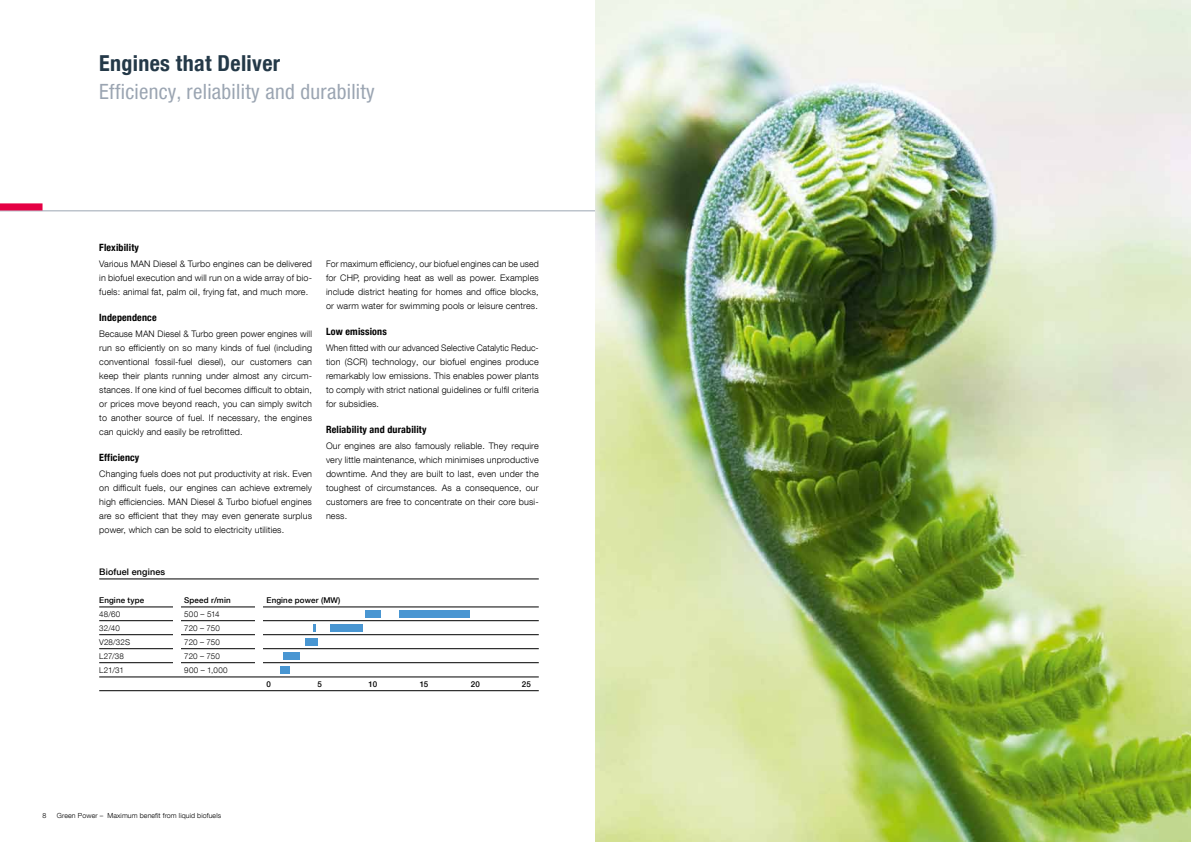
<style>
.page{position:relative;width:1191px;height:842px;background:#fff}
.page>*{position:absolute;margin:0;border:0;box-sizing:border-box;transform-origin:0 0}
.t1{font:22px "MAN Helvetica Neue 77 Bold Cond";letter-spacing:.015em;color:#243948}
.t2{font:21px "MAN Helvetica Neue 57 Cond";letter-spacing:.015em;color:#9ba5b2}
.t3{font:10px "MAN Helvetica Neue 77 Bold Cond";letter-spacing:.015em;color:#000}
.t4{font:300 9px/14px "MAN Helvetica Neue 45";letter-spacing:.015em;color:#000;text-align:justify}
.t5{font:300 9px/14px "MAN Helvetica Neue 45";letter-spacing:.015em;color:#000;text-align:justify;scale:.95 1}
.t6{font:500 9px "MAN Helvetica Neue 65";letter-spacing:.015em;color:#000}
.t7{font:300 8px "MAN Helvetica Neue 45";letter-spacing:.015em;color:#000}
.t8{font:500 8px "MAN Helvetica Neue 65";letter-spacing:.015em;color:#000}
.t9{font:300 7px "MAN Helvetica Neue 45";letter-spacing:.015em;color:#000}
</style>
<div class="page">
<hr style="left:0;top:210px;width:595px;height:1px;background:#9ba5b2">
<div style="left:0;top:203px;width:43px;height:7px;background:#e50044"></div>
<img style="left:595px;top:0;width:596px;height:842px">
<hr style="left:99px;top:578px;width:440px;height:1px;background:#000">
<hr style="left:99px;top:606px;width:440px;height:1px;background:#000">
<hr style="left:99px;top:620px;width:440px;height:1px;background:#000">
<hr style="left:99px;top:634px;width:440px;height:1px;background:#000">
<hr style="left:99px;top:648px;width:440px;height:1px;background:#000">
<hr style="left:99px;top:662px;width:440px;height:1px;background:#000">
<hr style="left:99px;top:676px;width:440px;height:1px;background:#000">
<hr style="left:99px;top:690px;width:440px;height:1px;background:#000">
<div style="left:173px;top:603px;width:7px;height:64px;background:#fff"></div>
<div style="left:365px;top:610px;width:15px;height:7px;background:#4996d2"></div>
<svg style="left:313px;top:624px;width:3px;height:7px"></svg>
<div style="left:305px;top:638px;width:12px;height:7px;background:#4996d2"></div>
<div style="left:283px;top:652px;width:16px;height:7px;background:#4996d2"></div>
<div style="left:279px;top:666px;width:10px;height:7px;background:#4996d2"></div>
<div style="left:255px;top:603px;width:7px;height:64px;background:#fff"></div>
<div style="left:330px;top:624px;width:32px;height:7px;background:#4996d2"></div>
<div style="left:399px;top:610px;width:70px;height:7px;background:#4996d2"></div>
<h1 class="t1" style="left:99px;top:50px;width:182px">Engines that Deliver</h1>
<h2 class="t2" style="left:99px;top:79px;width:277px">Efficiency, reliability and durability</h2>
<p class="t3" style="left:99px;top:241px;width:41px">Flexibility</p>
<p class="t4" style="left:99px;top:256px;width:214px">Various MAN Diesel &amp; Turbo engines can be delivered in biofuel execution and will run on a wide array of bio&shy;fuels: animal fat, palm oil, frying fat, and much more.</p>
<p class="t3" style="left:99px;top:311px;width:59px">Independence</p>
<p class="t4" style="left:99px;top:326px;width:214px">Because MAN Diesel &amp; Turbo green power engines will run so efficiently on so many kinds of fuel (including conventional fossil-fuel diesel), our customers can keep their plants running under almost any circum&shy;stances. If one kind of fuel becomes difficult to obtain, or prices move beyond reach, you can simply switch to another source of fuel. If necessary, the engines can quickly and easily be retrofitted.</p>
<p class="t3" style="left:99px;top:451px;width:42px">Efficiency</p>
<p class="t4" style="left:99px;top:466px;width:214px">Changing fuels does not put productivity at risk. Even on difficult fuels, our engines can achieve extremely high efficiencies. MAN Diesel &amp; Turbo biofuel engines are so efficient that they may even generate surplus power, which can be sold to electricity utilities.</p>
<p class="t4" style="left:326px;top:256px;width:214px">For maximum efficiency, our biofuel engines can be used for CHP, providing heat as well as power. Examples include district heating for homes and office blocks, or warm water for swimming pools or leisure centres.</p>
<p class="t3" style="left:326px;top:325px;width:62px">Low emissions</p>
<p class="t5" style="left:326px;top:340px;width:225px">When fitted with our advanced Selective Catalytic Reduc&shy;tion (SCR) technology, our biofuel engines produce remarkably low emissions. This enables power plants to comply with strict national guidelines or fulfil criteria for subsidies.</p>
<p class="t3" style="left:326px;top:423px;width:102px">Reliability and durability</p>
<p class="t4" style="left:326px;top:438px;width:214px">Our engines are also famously reliable. They require very little maintenance, which minimises unproductive downtime. And they are built to last, even under the toughest of circumstances. As a consequence, our customers are free to concentrate on their core busi&shy;ness.</p>
<p class="t6" style="left:99px;top:566px;width:67px">Biofuel engines</p>
<p class="t8" style="left:99px;top:595px;width:46px">Engine type</p>
<p class="t8" style="left:184px;top:595px;width:48px">Speed r/min</p>
<p class="t8" style="left:266px;top:595px;width:75px">Engine power (MW)</p>
<p class="t7" style="left:99px;top:609px;width:23px">48/60</p>
<p class="t7" style="left:184px;top:609px;width:37px">500 – 514</p>
<p class="t7" style="left:99px;top:623px;width:22px">32/40</p>
<p class="t7" style="left:184px;top:623px;width:37px">720 – 750</p>
<p class="t7" style="left:99px;top:637px;width:32px">V28/32S</p>
<p class="t7" style="left:184px;top:637px;width:37px">720 – 750</p>
<p class="t7" style="left:99px;top:651px;width:26px">L27/38</p>
<p class="t7" style="left:184px;top:651px;width:37px">720 – 750</p>
<p class="t7" style="left:99px;top:665px;width:26px">L21/31</p>
<p class="t7" style="left:184px;top:665px;width:45px">900 – 1,000</p>
<p class="t8" style="left:266px;top:679px;width:6px">0</p>
<p class="t8" style="left:317px;top:679px;width:6px">5</p>
<p class="t8" style="left:368px;top:679px;width:10px">10</p>
<p class="t8" style="left:420px;top:679px;width:10px">15</p>
<p class="t8" style="left:471px;top:679px;width:11px">20</p>
<p class="t8" style="left:522px;top:679px;width:11px">25</p>
<p class="t9" style="left:43px;top:811px;width:5px">8</p>
<p class="t9" style="left:57px;top:811px;width:166px">Green Power – Maximum benefit from liquid biofuels</p>
</div>
